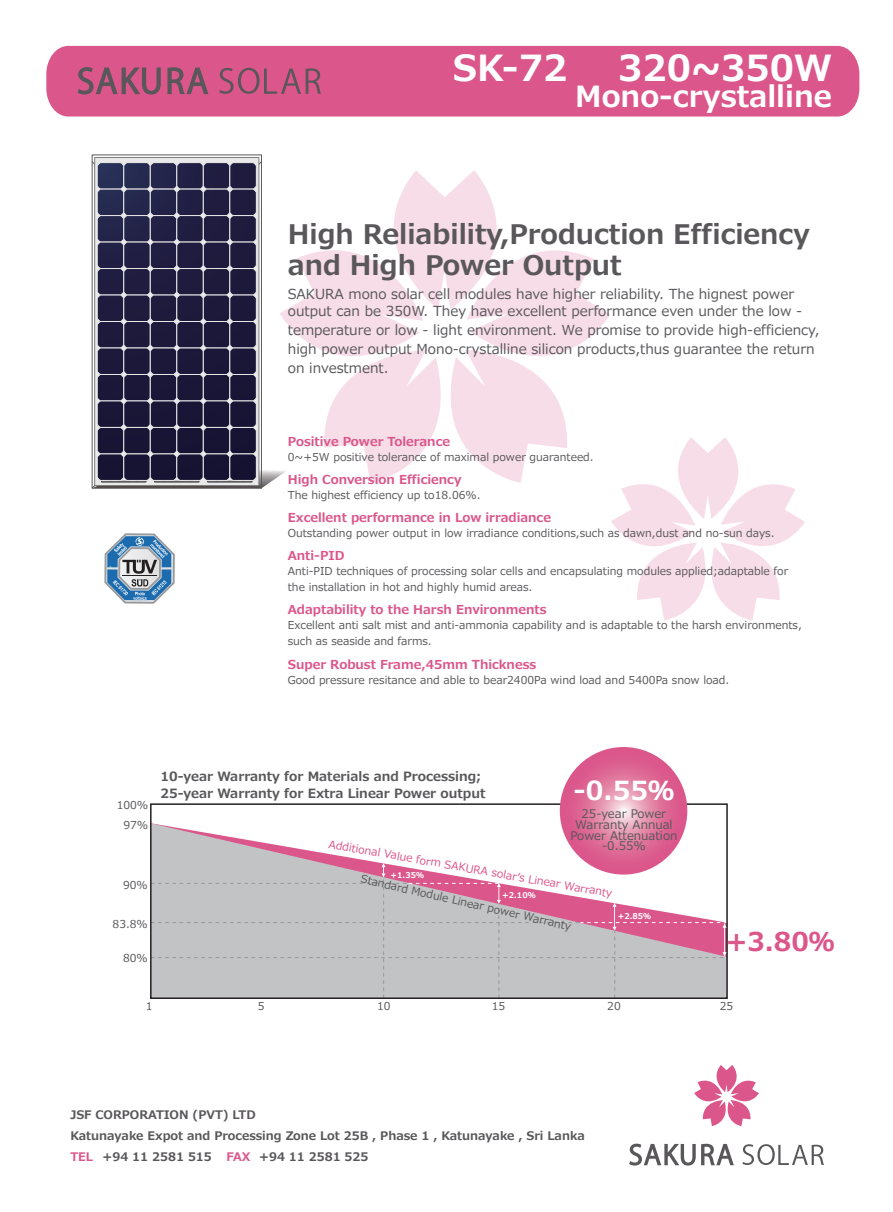
<style>
.page{position:relative;width:893px;height:1212px;background:#fff}
.page>*{position:absolute;margin:0;border:0;box-sizing:border-box;transform-origin:0 0}
.t1{font:700 36px "Meiryo UI";color:#fff}
.t2{font:700 29.1px "Meiryo UI";color:#fff}
.t3{font:700 26.85px/31px "Meiryo UI";color:#59575a}
.t4{font:700 26.25px "Meiryo UI";color:#fff}
.t5{font:700 25.8px "Meiryo UI";color:#db568b}
.t6{font:13.8px/18.9px "Meiryo UI";color:#59575a}
.t7{font:700 12.75px/17px "Meiryo UI";color:#59575a}
.t8{font:700 12.3px "Meiryo UI";color:#db568b}
.t9{font:700 11.85px/21px "Meiryo UI";color:#59575a}
.t10{font:11.85px/11.1px "Meiryo UI";color:#59575a;text-align:center}
.t11{font:10.95px/16.2px "Meiryo UI";color:#59575a}
.t12{font:10.95px "Meiryo UI";color:#db568b}
.t13{font:700 7.95px "Meiryo UI";color:#fff}
.s1{color:#db568b}
</style>
<div class="page">
<svg style="left:694px;top:1065px;width:65px;height:61px"></svg>
<svg style="left:629px;top:1143px;width:105px;height:22px"></svg>
<svg style="left:742px;top:1144px;width:82px;height:21px"></svg>
<div style="left:46px;top:46px;width:813px;height:71px;background:#db568b"></div>
<svg style="left:78px;top:67px;width:83px;height:28px;background:#a65677"></svg>
<svg style="left:167px;top:67px;width:41px;height:27px"></svg>
<svg style="left:219px;top:68px;width:102px;height:26px;background:#b7567d"></svg>
<svg style="left:153px;top:823px;width:533px;height:40px"></svg>
<div style="left:150px;top:803px;width:578px;height:196px;border:2px solid #231f20"></div>
<svg style="left:151px;top:863px;width:576px;height:135px;background:#cbbdc4"></svg>
<svg style="left:560px;top:747px;width:127px;height:127px;background:#df719a"></svg>
<svg style="left:92px;top:161px;width:713px;height:460px"></svg>
<h1 class="t1" style="left:453px;top:43px;width:116px">SK-72</h1>
<h1 class="t1" style="left:618px;top:43px;width:215px">320~350W</h1>
<h2 class="t2" style="left:575px;top:76px;width:258px">Mono-crystalline</h2>
<h3 class="t3" style="left:288px;top:220px;width:523px">High Reliability,Production Efficiency and High Power Output</h3>
<p class="t6" style="left:288px;top:286px;width:516px;line-height:17.1px">SAKURA mono solar cell modules have higher reliability. The hignest power output can be 350W. They have excellent performance even under the low -</p>
<p class="t6" style="left:288px;top:321px;width:533px">temperature or low - light environment. We promise to provide high-efficiency, high power output Mono-crystalline silicon products,thus guarantee the return on investment.</p>
<p class="t8" style="left:288px;top:433px;width:164px">Positive Power Tolerance</p>
<p class="t11" style="left:288px;top:449px;width:307px">0~+5W positive tolerance of maximal power guaranteed.</p>
<p class="t8" style="left:288px;top:471px;width:175px">High Conversion Efficiency</p>
<p class="t11" style="left:288px;top:487px;width:194px">The highest efficiency up to18.06%.</p>
<p class="t8" style="left:288px;top:509px;width:265px">Excellent performance in Low irradiance</p>
<p class="t11" style="left:288px;top:525px;width:488px">Outstanding power output in low irradiance conditions,such as dawn,dust and no-sun days.</p>
<p class="t8" style="left:288px;top:547px;width:58px">Anti-PID</p>
<p class="t11" style="left:288px;top:563px;width:502px">Anti-PID techniques of processing solar cells and encapsulating modules applied;adaptable for the installation in hot and highly humid areas.</p>
<p class="t8" style="left:288px;top:601px;width:260px">Adaptability to the Harsh Environments</p>
<p class="t11" style="left:288px;top:618px;width:515px">Excellent anti salt mist and anti-ammonia capability and is adaptable to the harsh environments, such as seaside and farms.</p>
<p class="t8" style="left:288px;top:655px;width:250px">Super Robust Frame,45mm Thickness</p>
<p class="t11" style="left:288px;top:672px;width:443px">Good pressure resitance and able to bear2400Pa wind load and 5400Pa snow load.</p>
<p class="t11" style="left:117px;top:795px;width:33px;line-height:20.5px;text-align:right">100％<br>97％</p>
<p class="t11" style="left:123px;top:877px;width:26px">90%</p>
<p class="t11" style="left:113px;top:916px;width:37px">83.8%</p>
<p class="t11" style="left:123px;top:950px;width:26px">80%</p>
<p class="t7" style="left:161px;top:768px;width:326px">10-year Warranty for Materials and Processing;<br>25-year Warranty for Extra Linear Power output</p>
<p class="t12" style="left:330px;top:836px;width:289px;rotate:10deg">Additional Value form SAKURA solarʼs Linear Warranty</p>
<h3 class="t4" style="left:574px;top:772px;width:102px">-0.55％</h3>
<p class="t10" style="left:570px;top:808px;width:108px">25-year Power<br>Warranty Annual<br>Power Attenuation</p>
<p class="t10" style="left:602px;top:841px;width:45px">-0.55%</p>
<p class="t13" style="left:391px;top:869px;width:35px">+1.35％</p>
<p class="t11" style="left:363px;top:871px;width:217px;rotate:13deg">Standard Module Linear power Warranty</p>
<p class="t13" style="left:502px;top:889px;width:35px">+2.10％</p>
<p class="t13" style="left:618px;top:910px;width:35px">+2.85％</p>
<h3 class="t5" style="left:726px;top:923px;width:110px">+3.80％</h3>
<p class="t11" style="left:146px;top:998px;width:8px">1</p>
<p class="t11" style="left:258px;top:998px;width:8px">5</p>
<p class="t11" style="left:377px;top:998px;width:15px">10</p>
<p class="t11" style="left:492px;top:998px;width:15px">15</p>
<p class="t11" style="left:607px;top:998px;width:15px">20</p>
<p class="t11" style="left:720px;top:998px;width:15px">25</p>
<p class="t9" style="left:70px;top:1104px;width:516px">JSF CORPORATION (PVT) LTD<br>Katunayake Expot and Processing Zone Lot 25B , Phase 1 , Katunayake , Sri Lanka<br><span class="s1">TEL</span> +94 11 2581 515 <span class="s1">FAX</span> +94 11 2581 525</p>
</div>
